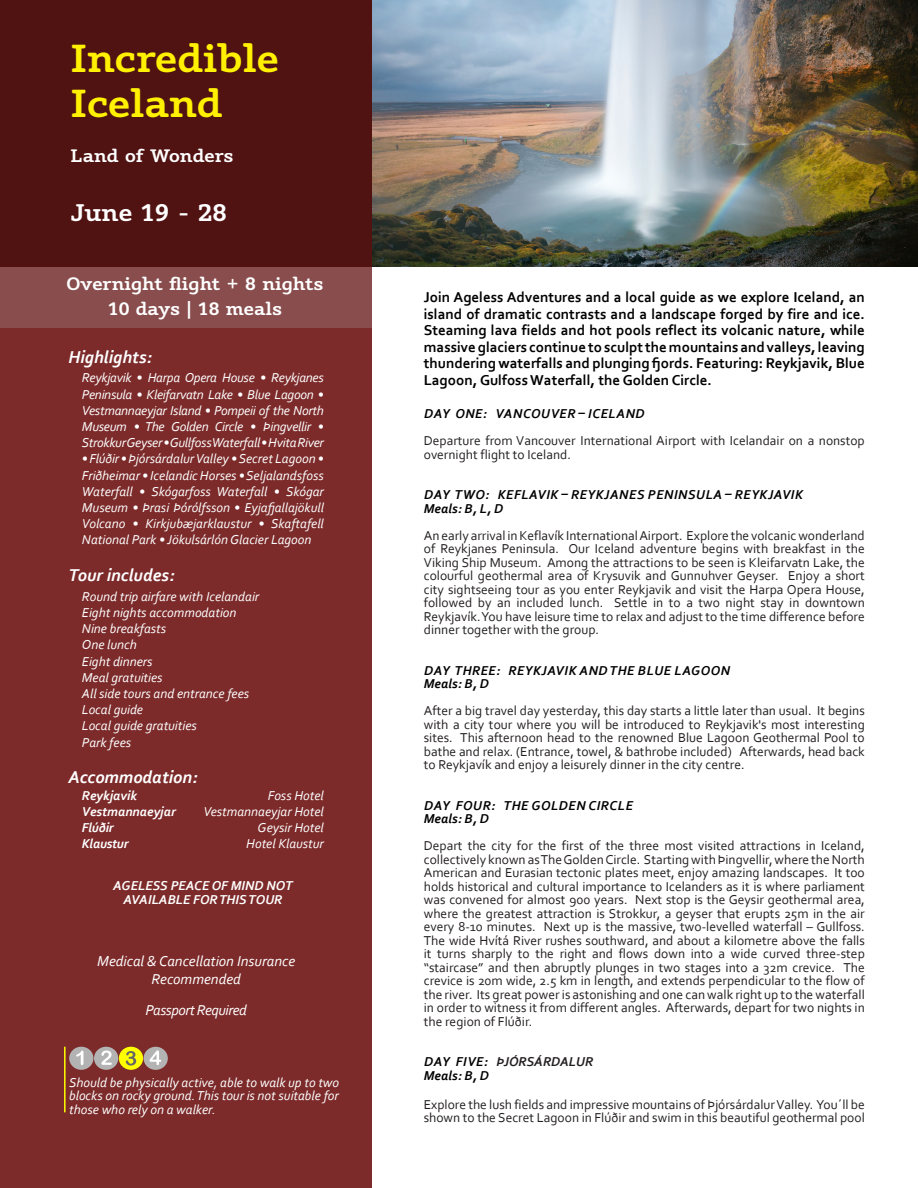
<style>
.page{position:relative;width:918px;height:1188px;background:#fff}
.page>*{position:absolute;margin:0;border:0;box-sizing:border-box;transform-origin:0 0}
.Heading_1_-_Align_Left{font:700 39px/45px "Vaccine";color:#fff101}
.Heading_1_-_Align_Left-2{font:700 24px "Vaccine";color:#fff}
.Heading_1_-_Align_Left-3{font:700 18px "Vaccine";color:#fff}
.t1{font:italic 700 18px "Corbel";color:#fff}
.t2{font:700 15px/16.5px "Corbel";color:#000;text-align:justify}
.t3{font:italic 15px/18px "Corbel";color:#fff;text-align:center}
.t4{font:italic 15px "Corbel";letter-spacing:-.03em;color:#fff}
.t5{font:13.5px/13.5px "Corbel";color:#231f20;text-align:justify}
.t6{font:italic 13.5px/16.2px "Corbel";color:#fff;text-align:justify}
.t7{font:italic 700 13.5px "Corbel";letter-spacing:.04em;color:#000}
.t8{font:italic 700 13.5px/13.5px "Corbel";color:#fff;text-align:center}
.t9{font:italic 700 13.5px "Corbel";color:#231f20}
.t10{font:italic 700 13.5px "Corbel";letter-spacing:-.02em;color:#fff}
.s1{color:#000}
</style>
<div class="page">
<img style="left:371px;top:0;width:547px;height:267px">
<div style="left:0;top:301px;width:371px;height:887px;background:#7c2a2a"></div>
<div style="left:0;top:0;width:371px;height:267px;background:#511212"></div>
<hr style="left:64px;top:1047px;width:2px;height:65px;background:#ff0">
<div style="left:0;top:267px;width:371px;height:60px;background:#894d4d"></div>
<div style="left:119px;top:1047px;width:24px;height:23px;background:#ff0;border-radius:50%"></div>
<svg style="left:126px;top:1051px;width:10px;height:15px"></svg>
<div style="left:69px;top:1047px;width:24px;height:23px;background:#b3b3b3;border-radius:50%"></div>
<svg style="left:76px;top:1051px;width:7px;height:14px"></svg>
<div style="left:94px;top:1047px;width:24px;height:23px;background:#b3b3b3;border-radius:50%"></div>
<svg style="left:101px;top:1051px;width:11px;height:14px"></svg>
<div style="left:144px;top:1047px;width:24px;height:23px;background:#b3b3b3;border-radius:50%"></div>
<svg style="left:150px;top:1050px;width:11px;height:15px"></svg>
<p class="Heading_1_-_Align_Left" style="left:70px;top:37px;width:210px">Incredible<br>Iceland</p>
<p class="Heading_1_-_Align_Left-3" style="left:70px;top:144px;width:165px">Land of Wonders</p>
<p class="Heading_1_-_Align_Left-2" style="left:70px;top:197px;width:158px">June 19 - 28</p>
<p class="Heading_1_-_Align_Left-3" style="left:66px;top:272px;width:259px">Overnight flight + 8 nights</p>
<p class="Heading_1_-_Align_Left-3" style="left:108px;top:298px;width:176px">10 days | 18 meals</p>
<p class="t1" style="left:68px;top:346px;width:85px">Highlights:</p>
<p class="t6" style="left:82px;top:369px;width:243px">Reykjavik • Harpa Opera House • Reykjanes Peninsula • Kleifarvatn Lake • Blue Lagoon • Vestmannaeyjar Island • Pompeii of the North Museum • The Golden Circle • Þingvellir • Strokkur Geyser • Gullfoss Waterfall • Hvita River</p>
<p class="t6" style="left:82px;top:450px;width:243px">• Flúðir • Þjórsárdalur Valley • Secret Lagoon • Friðheimar • Icelandic Horses • Seljalandsfoss Waterfall • Skógarfoss Waterfall • Skógar Museum • Þrasi Þórólfsson • Eyjafjallajökull Volcano • Kirkjubæjarklaustur • Skaftafell National Park • Jökulsárlón Glacier Lagoon</p>
<p class="t1" style="left:68px;top:564px;width:108px">Tour includes:</p>
<p class="t6" style="left:82px;top:588px;width:179px">Round trip airfare with Icelandair</p>
<p class="t6" style="left:82px;top:604px;width:156px">Eight nights accommodation</p>
<p class="t6" style="left:82px;top:620px;width:86px">Nine breakfasts</p>
<p class="t6" style="left:82px;top:636px;width:56px">One lunch</p>
<p class="t6" style="left:82px;top:653px;width:72px">Eight dinners</p>
<p class="t6" style="left:82px;top:669px;width:82px">Meal gratuities</p>
<p class="t6" style="left:82px;top:685px;width:169px">All side tours and entrance fees</p>
<p class="t6" style="left:82px;top:701px;width:63px">Local guide</p>
<p class="t6" style="left:82px;top:717px;width:116px">Local guide gratuities</p>
<p class="t6" style="left:82px;top:734px;width:51px">Park fees</p>
<p class="t1" style="left:68px;top:766px;width:131px">Accommodation:</p>
<p class="t8" style="left:82px;top:788px;width:57px">Reykjavik</p>
<p class="t6" style="left:268px;top:787px;width:57px">Foss Hotel</p>
<p class="t8" style="left:82px;top:804px;width:95px">Vestmannaeyjar</p>
<p class="t6" style="left:203px;top:803px;width:122px">Vestmannaeyjar Hotel</p>
<p class="t8" style="left:82px;top:820px;width:33px">Flúðir</p>
<p class="t6" style="left:258px;top:819px;width:68px">Geysir Hotel</p>
<p class="t10" style="left:82px;top:835px;width:48px">Klaustur</p>
<p class="t6" style="left:246px;top:835px;width:79px">Hotel Klaustur</p>
<p class="t8" style="left:113px;top:879px;width:181px">AGELESS PEACE OF MIND NOT<br>AVAILABLE FOR THIS TOUR</p>
<p class="t3" style="left:97px;top:951px;width:199px">Medical &amp; Cancellation Insurance<br>Recommended</p>
<p class="t4" style="left:146px;top:1001px;width:103px">Passport Required</p>
<p class="t6" style="left:69px;top:1075px;width:271px;line-height:13.5px">Should be physically active, able to walk up to two blocks on rocky ground. This tour is not suitable for those who rely on a walker.</p>
<p class="t2" style="left:424px;top:289px;width:443px">Join Ageless Adventures and a local guide as we explore Iceland, an island of dramatic contrasts and a landscape forged by fire and ice.<br>Steaming lava fields and hot pools reflect its volcanic nature, while massive glaciers continue to sculpt the mountains and valleys, leaving thundering waterfalls and plunging fjords. Featuring: Reykjavik, Blue Lagoon, Gulfoss Waterfall, the Golden Circle.</p>
<p class="t7" style="left:424px;top:406px;width:222px">DAY ONE: VANCOUVER – ICELAND</p>
<p class="t5" style="left:424px;top:434px;width:442px">Departure from Vancouver International Airport with Icelandair on a nonstop overnight flight to Iceland.</p>
<p class="t7" style="left:424px;top:487px;width:380px">DAY TWO: KEFLAVIK – REYKJANES PENINSULA – REYKJAVIK</p>
<p class="t7" style="left:424px;top:500px;width:81px">Meals: B, L, D</p>
<p class="t5" style="left:424px;top:528px;width:443px">An early arrival in Keflavík International Airport. Explore the volcanic wonderland of Reykjanes Peninsula. Our Iceland adventure begins with breakfast in the Viking Ship Museum. Among the attractions to be seen is Kleifarvatn Lake, the colourful geothermal area of Krysuvik and Gunnuhver Geyser. Enjoy a short city sightseeing tour as you enter Reykjavik and visit the Harpa Opera House, followed by an included lunch. Settle in to a two night stay in downtown Reykjavík. You have leisure time to relax and adjust to the time difference before dinner together with the group.</p>
<p class="t7" style="left:424px;top:662px;width:308px">DAY THREE: REYKJAVIK AND THE BLUE LAGOON</p>
<p class="t7" style="left:424px;top:676px;width:67px">Meals: B, D</p>
<p class="t5" style="left:424px;top:704px;width:443px">After a big travel day yesterday, this day starts a little later than usual. It begins with a city tour where you will be introduced to Reykjavik's most interesting sites. This afternoon head to the renowned Blue Lagoon Geothermal Pool to bathe and relax. (Entrance, towel, &amp; bathrobe included) Afterwards, head back to Reykjavík and enjoy a leisurely dinner in the city centre.</p>
<p class="t7" style="left:424px;top:797px;width:210px">DAY FOUR: THE GOLDEN CIRCLE</p>
<p class="t7" style="left:424px;top:811px;width:67px">Meals: B, D</p>
<p class="t5" style="left:424px;top:839px;width:443px">Depart the city for the first of the three most visited attractions in Iceland, collectively known as The Golden Circle. Starting with Þingvellir, where the North American and Eurasian tectonic plates meet, enjoy amazing landscapes. It too holds historical and cultural importance to Icelanders as it is where parliament was convened for almost 900 years. Next stop is the Geysir geothermal area, where the greatest attraction is Strokkur, a geyser that erupts 25m in the air every 8-10 minutes. Next up is the massive, two-levelled waterfall – Gullfoss.<br>The wide Hvítá River rushes southward, and about a kilometre above the falls it turns sharply to the right and flows down into a wide curved three-step “staircase” and then abruptly plunges in two stages into a 32m crevice. The crevice is 20m wide, 2.5 km in length, and extends perpendicular to the flow of the river. Its great power is astonishing and one can walk right up to the waterfall in order to witness it from different angles. Afterwards, depart for two nights in the region of Flúðir.</p>
<p class="t9" style="left:424px;top:1054px;width:171px"><span class="s1">DAY FIVE:</span> ÞJÓRSÁRDALUR</p>
<p class="t7" style="left:424px;top:1067px;width:67px">Meals: B, D</p>
<p class="t5" style="left:424px;top:1097px;width:443px">Explore the lush fields and impressive mountains of Þjórsárdalur Valley. You´ll be shown to the Secret Lagoon in Flúðir and swim in this beautiful geothermal pool</p>
</div>
